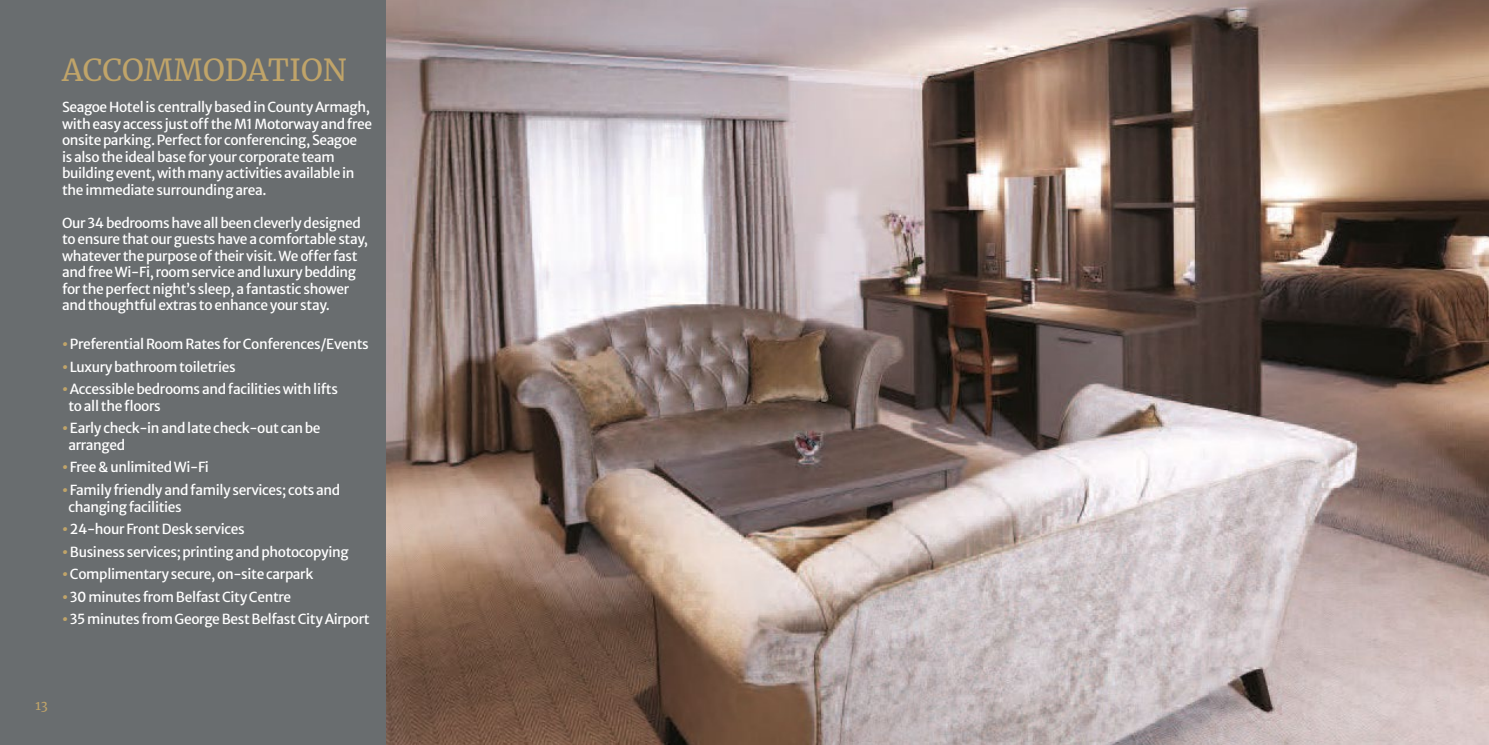
<style>
.page{position:relative;width:1489px;height:745px;background:#fff}
.page>*{position:absolute;margin:0;border:0;box-sizing:border-box;transform-origin:0 0}
.t1{font:30px "Merriweather";color:#c0a469}
.t2{font:13.75px/16.5px "Merriweather Sans";letter-spacing:-.025em;color:#fff}
.t3{font:12.5px "Merriweather";color:#c0a469}
.s1{color:#c0a469}
</style>
<div class="page">
<div style="left:0;top:0;width:1488px;height:744px;background:#696d6f"></div>
<img style="left:386px;top:0;width:1102px;height:744px">
<h1 class="t1" style="left:62px;top:49px;width:286px">ACCOMMODATION</h1>
<p class="t2" style="left:62px;top:97px;width:311px">Seagoe Hotel is centrally based in County Armagh, with easy access just off the M1 Motorway and free onsite parking. Perfect for conferencing, Seagoe<br>is also the ideal base for your corporate team building event, with many activities available in the immediate surrounding area.</p>
<p class="t2" style="left:62px;top:213px;width:307px">Our 34 bedrooms have all been cleverly designed to ensure that our guests have a comfortable stay, whatever the purpose of their visit. We offer fast and free Wi-Fi, room service and luxury bedding for the perfect night’s sleep, a fantastic shower and thoughtful extras to enhance your stay.</p>
<p class="t2" style="left:62px;top:334px;width:308px"><span class="s1">•</span> Preferential Room Rates for Conferences/Events</p>
<p class="t2" style="left:62px;top:357px;width:175px"><span class="s1">•</span> Luxury bathroom toiletries</p>
<p class="t2" style="left:68px;top:379px;width:271px;text-indent:-6px"><span class="s1">•</span> Accessible bedrooms and facilities with lifts to all the floors</p>
<p class="t2" style="left:68px;top:418px;width:254px;text-indent:-6px"><span class="s1">•</span> Early check-in and late check-out can be arranged</p>
<p class="t2" style="left:62px;top:457px;width:148px"><span class="s1">•</span> Free &amp; unlimited Wi-Fi</p>
<p class="t2" style="left:68px;top:480px;width:273px;text-indent:-6px"><span class="s1">•</span> Family friendly and family services; cots and changing facilities</p>
<p class="t2" style="left:62px;top:519px;width:184px"><span class="s1">•</span> 24-hour Front Desk services</p>
<p class="t2" style="left:62px;top:541px;width:288px"><span class="s1">•</span> Business services; printing and photocopying</p>
<p class="t2" style="left:62px;top:564px;width:253px"><span class="s1">•</span> Complimentary secure, on-site carpark</p>
<p class="t2" style="left:62px;top:586px;width:231px"><span class="s1">•</span> 30 minutes from Belfast City Centre</p>
<p class="t2" style="left:62px;top:609px;width:309px"><span class="s1">•</span> 35 minutes from George Best Belfast City Airport</p>
<p class="t3" style="left:35px;top:695px;width:14px">13</p>
</div>
